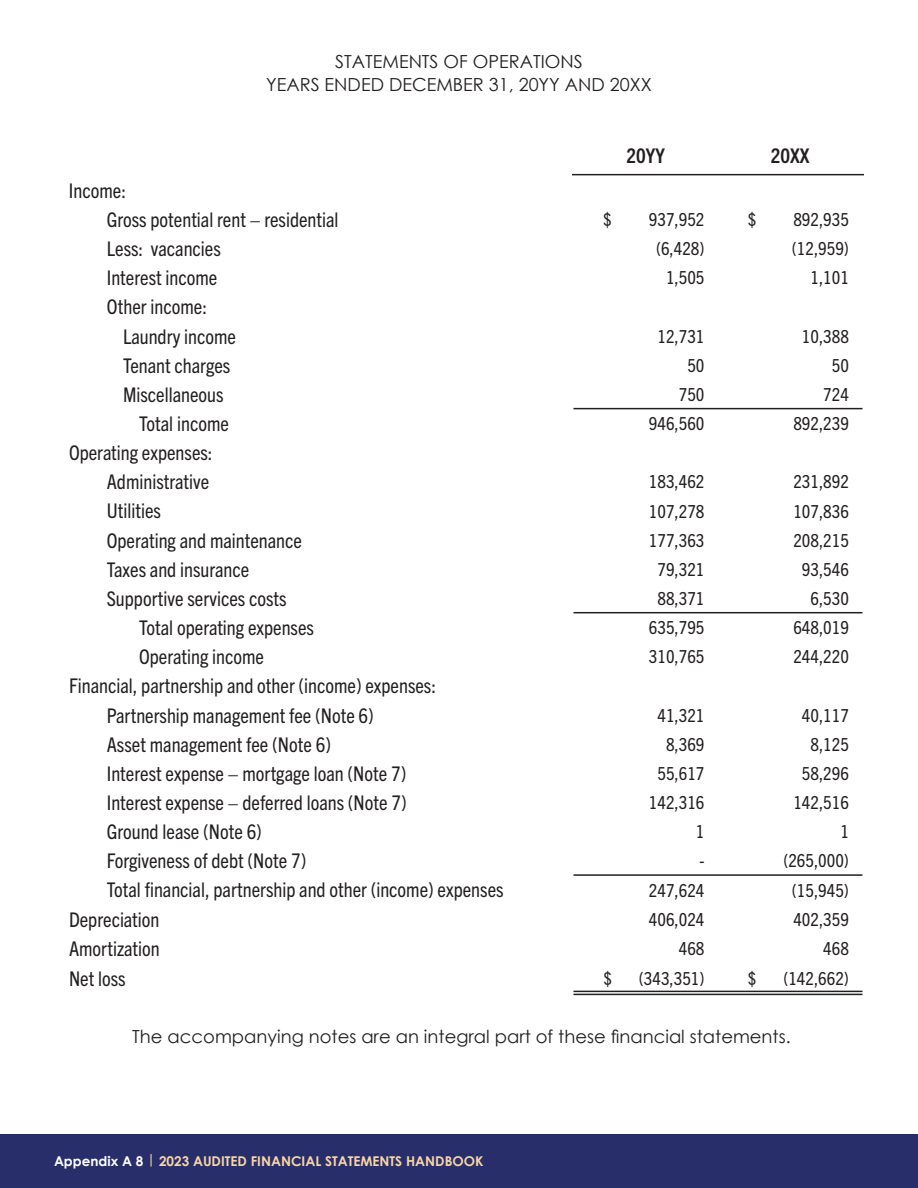
<style>
.page{position:relative;width:918px;height:1188px;background:#fff}
.page>*{position:absolute;margin:0;border:0;box-sizing:border-box;transform-origin:0 0}
.Tb-Left_Inset_2{font:condensed 20.25px "Trade Gothic Next LT Pro";color:#231f20}
.Tb-Left_Inset_2-2{font:700 condensed 20.25px "Trade Gothic Next LT Pro";color:#231f20}
.TB-Left{font:condensed 18px "Trade Gothic Next LT Pro";color:#231f20}
.t1{font:18px/24px "Century Gothic";color:#231f20;text-align:center}
.t2{font:700 13.5px "Century Gothic";color:#f9d5a6}
.s1{color:#fff}
</style>
<div class="page">
<div style="left:0;top:1134px;width:918px;height:54px;background:#282e6a"></div>
<svg style="left:573px;top:992px;width:145px;height:2px"></svg>
<svg style="left:718px;top:992px;width:144px;height:2px"></svg>
<hr style="left:573px;top:408px;width:145px;height:1px;background:#231f20">
<hr style="left:718px;top:408px;width:144px;height:1px;background:#231f20">
<hr style="left:573px;top:874px;width:145px;height:2px;background:#231f20">
<hr style="left:718px;top:874px;width:144px;height:2px;background:#231f20">
<hr style="left:573px;top:991px;width:145px;height:1px;background:#231f20">
<hr style="left:573px;top:994px;width:145px;height:1px;background:#231f20">
<hr style="left:718px;top:991px;width:144px;height:1px;background:#231f20">
<hr style="left:718px;top:994px;width:144px;height:1px;background:#231f20">
<hr style="left:573px;top:612px;width:145px;height:1px;background:#231f20">
<hr style="left:718px;top:612px;width:144px;height:1px;background:#231f20">
<hr style="left:572px;top:174px;width:146px;height:1px;background:#231f20">
<hr style="left:718px;top:174px;width:146px;height:1px;background:#231f20">
<p class="t1" style="left:266px;top:49px;width:387px">STATEMENTS OF OPERATIONS<br>YEARS ENDED DECEMBER 31, 20YY AND 20XX</p>
<p class="Tb-Left_Inset_2-2" style="left:627px;top:141px;width:40px">20YY</p>
<p class="Tb-Left_Inset_2-2" style="left:771px;top:141px;width:40px">20XX</p>
<p class="Tb-Left_Inset_2" style="left:69px;top:177px;width:59px">Income:</p>
<p class="Tb-Left_Inset_2" style="left:107px;top:206px;width:233px">Gross potential rent – residential</p>
<p class="TB-Left" style="left:603px;top:207px;width:10px">$</p>
<p class="TB-Left" style="left:649px;top:207px;width:57px">937,952</p>
<p class="TB-Left" style="left:748px;top:207px;width:10px">$</p>
<p class="TB-Left" style="left:793px;top:207px;width:57px">892,935</p>
<p class="Tb-Left_Inset_2" style="left:107px;top:235px;width:116px">Less: vacancies</p>
<p class="TB-Left" style="left:656px;top:236px;width:50px">(6,428)</p>
<p class="TB-Left" style="left:792px;top:236px;width:59px">(12,959)</p>
<p class="Tb-Left_Inset_2" style="left:107px;top:264px;width:112px">Interest income</p>
<p class="TB-Left" style="left:666px;top:266px;width:40px">1,505</p>
<p class="TB-Left" style="left:811px;top:266px;width:40px">1,101</p>
<p class="Tb-Left_Inset_2" style="left:107px;top:293px;width:102px">Other income:</p>
<p class="Tb-Left_Inset_2" style="left:123px;top:322px;width:115px">Laundry income</p>
<p class="TB-Left" style="left:657px;top:324px;width:49px">12,731</p>
<p class="TB-Left" style="left:802px;top:324px;width:49px">10,388</p>
<p class="Tb-Left_Inset_2" style="left:123px;top:352px;width:109px">Tenant charges</p>
<p class="TB-Left" style="left:687px;top:353px;width:19px">50</p>
<p class="TB-Left" style="left:832px;top:353px;width:19px">50</p>
<p class="Tb-Left_Inset_2" style="left:123px;top:381px;width:102px">Miscellaneous</p>
<p class="TB-Left" style="left:679px;top:382px;width:27px">750</p>
<p class="TB-Left" style="left:823px;top:382px;width:27px">724</p>
<p class="Tb-Left_Inset_2" style="left:139px;top:410px;width:91px">Total income</p>
<p class="TB-Left" style="left:649px;top:411px;width:57px">946,560</p>
<p class="TB-Left" style="left:793px;top:411px;width:57px">892,239</p>
<p class="Tb-Left_Inset_2" style="left:69px;top:439px;width:145px">Operating expenses:</p>
<p class="Tb-Left_Inset_2" style="left:107px;top:468px;width:104px">Administrative</p>
<p class="TB-Left" style="left:649px;top:470px;width:57px">183,462</p>
<p class="TB-Left" style="left:793px;top:470px;width:57px">231,892</p>
<p class="Tb-Left_Inset_2" style="left:107px;top:497px;width:56px">Utilities</p>
<p class="TB-Left" style="left:649px;top:499px;width:57px">107,278</p>
<p class="TB-Left" style="left:793px;top:499px;width:57px">107,836</p>
<p class="Tb-Left_Inset_2" style="left:107px;top:526px;width:197px">Operating and maintenance</p>
<p class="TB-Left" style="left:649px;top:528px;width:57px">177,363</p>
<p class="TB-Left" style="left:793px;top:528px;width:57px">208,215</p>
<p class="Tb-Left_Inset_2" style="left:107px;top:556px;width:144px">Taxes and insurance</p>
<p class="TB-Left" style="left:657px;top:557px;width:49px">79,321</p>
<p class="TB-Left" style="left:802px;top:557px;width:49px">93,546</p>
<p class="Tb-Left_Inset_2" style="left:107px;top:585px;width:181px">Supportive services costs</p>
<p class="TB-Left" style="left:657px;top:586px;width:49px">88,371</p>
<p class="TB-Left" style="left:811px;top:586px;width:40px">6,530</p>
<p class="Tb-Left_Inset_2" style="left:139px;top:614px;width:176px">Total operating expenses</p>
<p class="TB-Left" style="left:649px;top:615px;width:57px">635,795</p>
<p class="TB-Left" style="left:793px;top:615px;width:57px">648,019</p>
<p class="Tb-Left_Inset_2" style="left:139px;top:643px;width:126px">Operating income</p>
<p class="TB-Left" style="left:649px;top:645px;width:57px">310,765</p>
<p class="TB-Left" style="left:793px;top:645px;width:57px">244,220</p>
<p class="Tb-Left_Inset_2" style="left:69px;top:672px;width:369px">Financial, partnership and other (income) expenses:</p>
<p class="Tb-Left_Inset_2" style="left:107px;top:701px;width:269px">Partnership management fee (Note 6)</p>
<p class="TB-Left" style="left:657px;top:703px;width:49px">41,321</p>
<p class="TB-Left" style="left:802px;top:703px;width:49px">40,117</p>
<p class="Tb-Left_Inset_2" style="left:107px;top:731px;width:226px">Asset management fee (Note 6)</p>
<p class="TB-Left" style="left:666px;top:732px;width:40px">8,369</p>
<p class="TB-Left" style="left:811px;top:732px;width:40px">8,125</p>
<p class="Tb-Left_Inset_2" style="left:107px;top:760px;width:301px">Interest expense – mortgage loan (Note 7)</p>
<p class="TB-Left" style="left:657px;top:761px;width:49px">55,617</p>
<p class="TB-Left" style="left:802px;top:761px;width:49px">58,296</p>
<p class="Tb-Left_Inset_2" style="left:107px;top:789px;width:301px">Interest expense – deferred loans (Note 7)</p>
<p class="TB-Left" style="left:649px;top:790px;width:57px">142,316</p>
<p class="TB-Left" style="left:793px;top:790px;width:57px">142,516</p>
<p class="Tb-Left_Inset_2" style="left:107px;top:818px;width:157px">Ground lease (Note 6)</p>
<p class="TB-Left" style="left:696px;top:819px;width:10px">1</p>
<p class="TB-Left" style="left:840px;top:819px;width:10px">1</p>
<p class="Tb-Left_Inset_2" style="left:107px;top:847px;width:201px">Forgiveness of debt (Note 7)</p>
<p class="TB-Left" style="left:699px;top:849px;width:7px">-</p>
<p class="TB-Left" style="left:783px;top:849px;width:67px">(265,000)</p>
<p class="Tb-Left_Inset_2" style="left:107px;top:876px;width:398px">Total financial, partnership and other (income) expenses</p>
<p class="TB-Left" style="left:649px;top:878px;width:57px">247,624</p>
<p class="TB-Left" style="left:792px;top:878px;width:59px">(15,945)</p>
<p class="Tb-Left_Inset_2" style="left:69px;top:905px;width:92px">Depreciation</p>
<p class="TB-Left" style="left:649px;top:907px;width:57px">406,024</p>
<p class="TB-Left" style="left:793px;top:907px;width:57px">402,359</p>
<p class="Tb-Left_Inset_2" style="left:69px;top:935px;width:92px">Amortization</p>
<p class="TB-Left" style="left:679px;top:936px;width:27px">468</p>
<p class="TB-Left" style="left:823px;top:936px;width:27px">468</p>
<p class="Tb-Left_Inset_2" style="left:69px;top:964px;width:58px">Net loss</p>
<p class="TB-Left" style="left:603px;top:966px;width:10px">$</p>
<p class="TB-Left" style="left:639px;top:966px;width:67px">(343,351)</p>
<p class="TB-Left" style="left:748px;top:966px;width:10px">$</p>
<p class="TB-Left" style="left:783px;top:966px;width:67px">(142,662)</p>
<p class="t1" style="left:132px;top:1024px;width:660px">The accompanying notes are an integral part of these financial statements.</p>
<p class="t2" style="left:54px;top:1151px;width:431px"><span class="s1">Appendix A 8</span> | 2023 AUDITED FINANCIAL STATEMENTS HANDBOOK</p>
</div>
